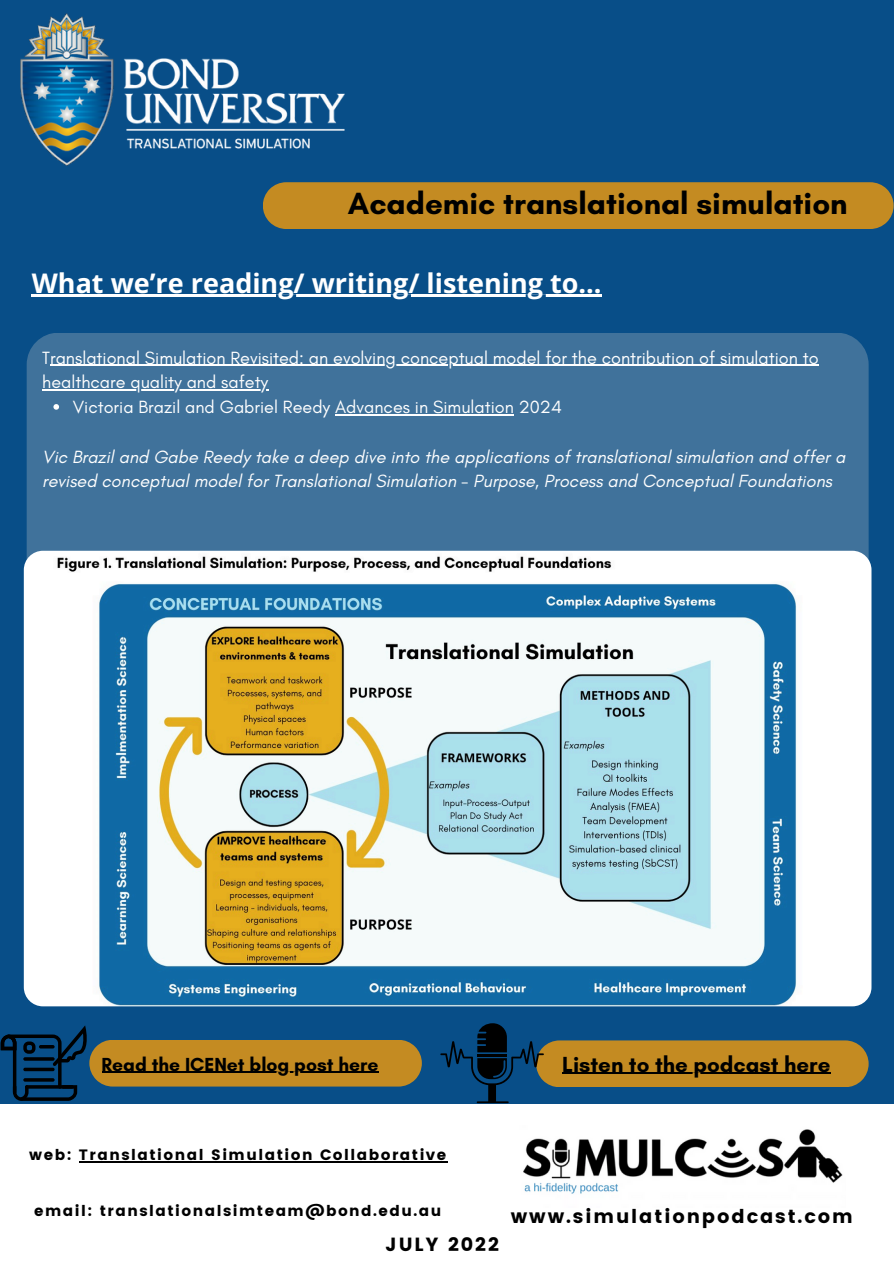
<style>
.page{position:relative;width:894px;height:1264px;background:#fff}
.page>*{position:absolute;margin:0;border:0;box-sizing:border-box;transform-origin:0 0}
.t1{font:700 31.2px "Glacial Indifference";color:#000}
.t2{font:700 27px "Open Sans";color:#fff}
.t3{font:700 22.2px "Glacial Indifference";color:#000}
.t4{font:700 19.2px "Glacial Indifference";color:#000}
.t5{font:19.05px "Poppins";letter-spacing:.1em;color:#000}
.t6{font:italic 18px/24.8px "Glacial Indifference";color:#fff}
.t7{font:18px/24.8px "Glacial Indifference";color:#fff}
.t8{font:15px "Poppins";letter-spacing:.1em;color:#000}
</style>
<div class="page">
<div style="left:0;top:0;width:893px;height:1263px;background:#084e88"></div>
<div style="left:0;top:1104px;width:893px;height:159px;background:#fff"></div>
<img style="left:523px;top:1129px;width:320px;height:65px">
<img style="left:21px;top:13px;width:323px;height:152px">
<div style="left:27px;top:332px;width:841px;height:414px;background:#40729b;border-radius:32px"></div>
<div style="left:263px;top:182px;width:630px;height:47px;background:#c48b22"></div>
<svg style="left:440px;top:1023px;width:428px;height:80px"></svg>
<svg style="left:1px;top:1025px;width:421px;height:75px"></svg>
<img style="left:24px;top:550px;width:847px;height:456px;border-radius:19px">
<hr style="left:79px;top:1160px;width:368px;height:2px;background:#000">
<hr style="left:50px;top:365px;width:768px;height:1px;background:#fff">
<hr style="left:42px;top:389px;width:226px;height:1px;background:#fff">
<svg style="left:53px;top:404px;width:6px;height:6px"></svg>
<hr style="left:335px;top:414px;width:178px;height:1px;background:#fff">
<hr style="left:32px;top:295px;width:570px;height:2px;background:#fff">
<hr style="left:562px;top:1072px;width:268px;height:1px;background:#000">
<hr style="left:102px;top:1071px;width:276px;height:1px;background:#000">
<h6 class="t1" style="left:348px;top:185px;width:501px">Academic translational simulation</h6>
<p class="t2" style="left:32px;top:264px;width:571px">What we’re reading/ writing/ listening to...</p>
<h5 class="t7" style="left:42px;top:345px;width:777px">Translational Simulation Revisited: an evolving conceptual model for the contribution of simulation to</h5>
<h3 class="t7" style="left:73px;top:369px;width:490px;text-indent:-31px">healthcare quality and safety<br>Victoria Brazil and Gabriel Reedy Advances in Simulation 2024</h3>
<p class="t6" style="left:42px;top:444px;width:804px">Vic Brazil and Gabe Reedy take a deep dive into the applications of translational simulation and offer a revised conceptual model for Translational Simulation - Purpose, Process and Conceptual Foundations</p>
<h5 class="t4" style="left:102px;top:1052px;width:278px">Read the ICENet blog post here</h5>
<p class="t3" style="left:562px;top:1050px;width:270px">Listen to the podcast here</p>
<h2 class="t8" style="left:29px;top:1145px;width:418px">web: Translational Simulation Collaborative</h2>
<h6 class="t8" style="left:34px;top:1201px;width:408px">email: translationalsimteam@bond.edu.au</h6>
<p class="t5" style="left:510px;top:1205px;width:343px">www.simulationpodcast.com</p>
<p class="t5" style="left:385px;top:1233px;width:115px">JULY 2022</p>
</div>
